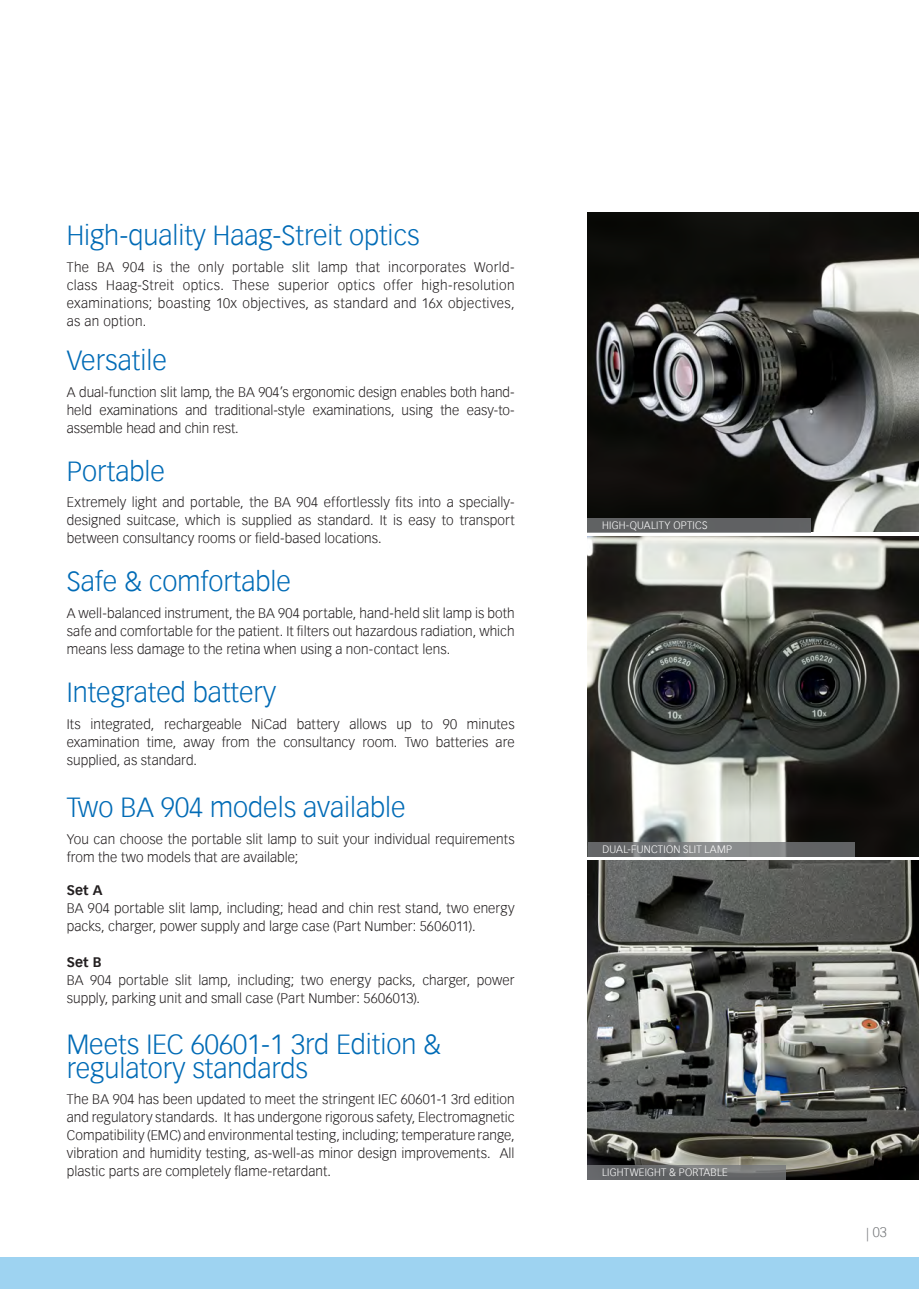
<style>
.page{position:relative;width:919px;height:1289px;background:#fff}
.page>*{position:absolute;margin:0;border:0;box-sizing:border-box;transform-origin:0 0}
.t1{font:300 27px/24px "Vectora Com";color:#006bb6}
._5_crawl{font:300 13.5px/18px "Vectora Com";letter-spacing:.005em;color:#231f20;text-align:justify}
._5_crawl-2{font:700 13.5px "Vectora Com";letter-spacing:.01em;color:#231f20}
.t2{font:300 13.5px "Vectora Com";color:#76787b}
._8_caption{font:300 10.5px "Vectora Com";letter-spacing:.025em;color:#fff}
</style>
<div class="page">
<div style="left:0;top:1257px;width:918px;height:31px;background:#9ed3f1"></div>
<img style="left:587px;top:860px;width:331px;height:319px">
<img style="left:587px;top:213px;width:331px;height:318px">
<img style="left:587px;top:537px;width:331px;height:319px">
<svg style="left:587px;top:842px;width:267px;height:14px;background:#747678"></svg>
<div style="left:587px;top:518px;width:223px;height:14px;background:#606263"></div>
<svg style="left:587px;top:1165px;width:198px;height:14px;background:#6a6b6d"></svg>
<p class="t1" style="left:67px;top:223px;width:354px">High-quality Haag-Streit optics</p>
<p class="_5_crawl" style="left:67px;top:258px;width:449px">The BA 904 is the only portable slit lamp that incorporates World&shy;class Haag-Streit optics. These superior optics offer high-resolution examinations; boasting 10x objectives, as standard and 16x objectives, as an option.</p>
<p class="t1" style="left:67px;top:348px;width:102px">Versatile</p>
<p class="_5_crawl" style="left:67px;top:383px;width:449px">A dual-function slit lamp, the BA 904’s ergonomic design enables both hand&shy;held examinations and traditional-style examinations, using the easy-to&shy;assemble head and chin rest.</p>
<p class="t1" style="left:67px;top:459px;width:100px">Portable</p>
<p class="_5_crawl" style="left:67px;top:493px;width:449px">Extremely light and portable, the BA 904 effortlessly fits into a specially&shy;designed suitcase, which is supplied as standard. It is easy to transport between consultancy rooms or field-based locations.</p>
<p class="t1" style="left:67px;top:570px;width:226px">Safe &amp; comfortable</p>
<p class="_5_crawl" style="left:67px;top:604px;width:449px">A well-balanced instrument, the BA 904 portable, hand-held slit lamp is both safe and comfortable for the patient. It filters out hazardous radiation, which means less damage to the retina when using a non-contact lens.</p>
<p class="t1" style="left:67px;top:680px;width:211px">Integrated battery</p>
<p class="_5_crawl" style="left:67px;top:714px;width:449px">Its integrated, rechargeable NiCad battery allows up to 90 minutes examination time, away from the consultancy room. Two batteries are supplied, as standard.</p>
<p class="t1" style="left:67px;top:795px;width:340px">Two BA 904 models available</p>
<p class="_5_crawl" style="left:67px;top:829px;width:449px">You can choose the portable slit lamp to suit your individual requirements from the two models that are available;</p>
<p class="_5_crawl-2" style="left:67px;top:882px;width:37px">Set A</p>
<p class="_5_crawl" style="left:67px;top:899px;width:449px">BA 904 portable slit lamp, including; head and chin rest stand, two energy packs, charger, power supply and large case (Part Number: 5606011).</p>
<p class="_5_crawl-2" style="left:67px;top:954px;width:36px">Set B</p>
<p class="_5_crawl" style="left:67px;top:971px;width:449px">BA 904 portable slit lamp, including; two energy packs, charger, power supply, parking unit and small case (Part Number: 5606013).</p>
<p class="t1" style="left:67px;top:1032px;width:375px">Meets IEC 60601-1 3rd Edition &amp; regulatory standards</p>
<p class="_5_crawl" style="left:67px;top:1090px;width:449px">The BA 904 has been updated to meet the stringent IEC 60601-1 3rd edition and regulatory standards. It has undergone rigorous safety, Electromagnetic Compatibility (EMC) and environmental testing, including; temperature range, vibration and humidity testing, as-well-as minor design improvements. All plastic parts are completely flame-retardant.</p>
<p class="_8_caption" style="left:602px;top:518px;width:107px">HIGH-QUALITY OPTICS</p>
<p class="_8_caption" style="left:602px;top:842px;width:131px">DUAL-FUNCTION SLIT LAMP</p>
<p class="_8_caption" style="left:602px;top:1166px;width:127px">LIGHTWEIGHT &amp; PORTABLE</p>
<p class="t2" style="left:866px;top:1224px;width:22px">| 03</p>
</div>
